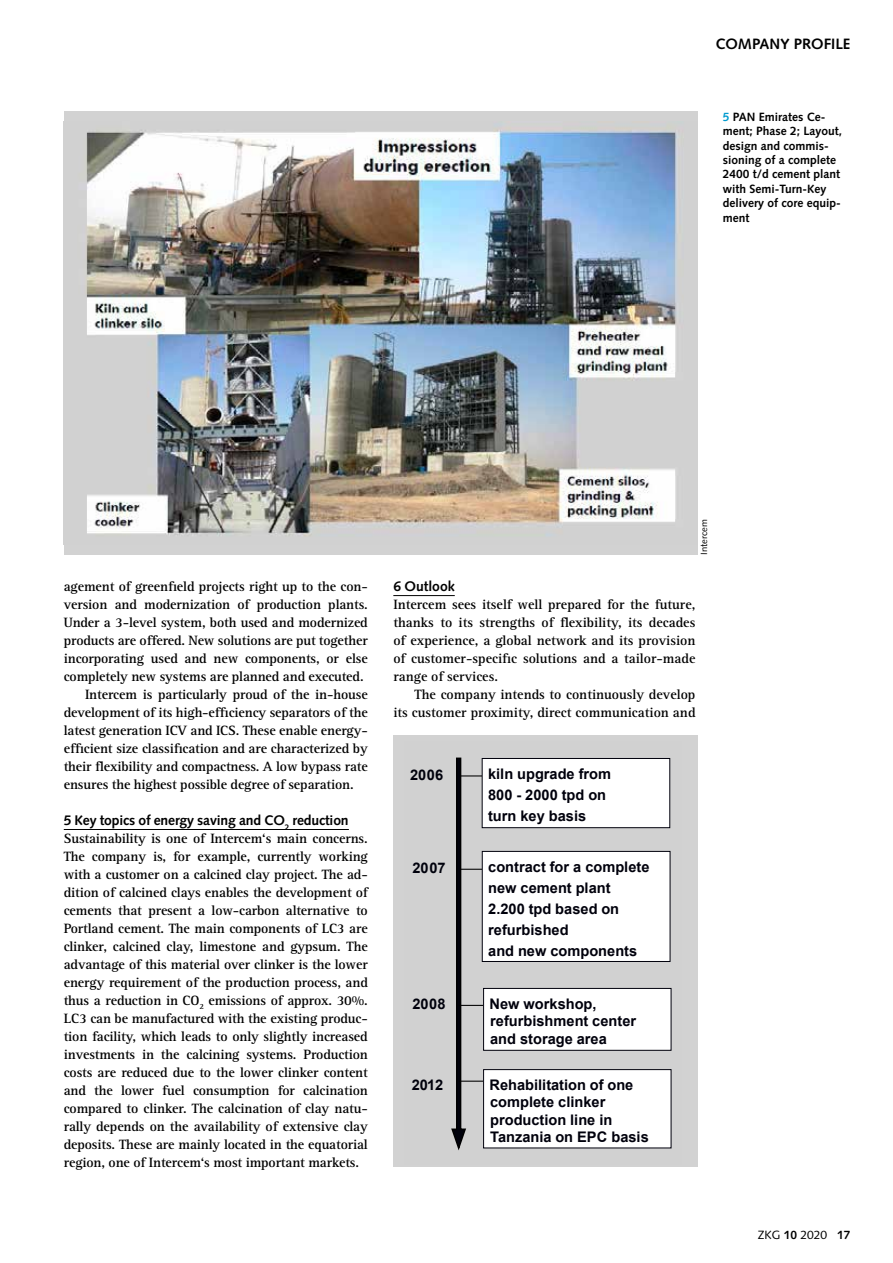
<style>
.page{position:relative;width:893px;height:1263px;background:#fff}
.page>*{position:absolute;margin:0;border:0;box-sizing:border-box;transform-origin:0 0}
.t1{font:700 15px "Syntax LT Std";color:#000}
.t2{font:700 14.55px/21px "Arial";color:#00010c}
.t3{font:700 13.95px/18px "Rotis Serif Std";letter-spacing:-.01em;color:#000;text-align:justify}
.t4{font:700 13.95px "Syntax LT Std";letter-spacing:-.01em;color:#000}
.t5{font:700 12px/14.4px "Syntax LT Std";color:#000}
.t6{font:12px "Syntax LT Std";color:#000}
.t7{font:9px "Syntax LT Std";color:#000;scale:1.05 1}
.s1{color:#009bcf}
.s2{font-weight:700}
</style>
<div class="page">
<hr style="left:64px;top:829px;width:285px;height:1px;background:#000">
<div style="left:393px;top:735px;width:304px;height:432px;background:#d2d2d2"></div>
<div style="left:482px;top:758px;width:188px;height:70px;background:#fff"></div>
<div style="left:482px;top:758px;width:188px;height:70px;border:1px solid #00010c"></div>
<div style="left:482px;top:851px;width:188px;height:110px;background:#fff"></div>
<div style="left:482px;top:851px;width:188px;height:111px;border:1px solid #00010c"></div>
<div style="left:484px;top:988px;width:187px;height:62px;background:#fff"></div>
<div style="left:483px;top:988px;width:188px;height:62px;border:1px solid #00010c"></div>
<svg style="left:451px;top:757px;width:33px;height:394px"></svg>
<div style="left:484px;top:1069px;width:187px;height:79px;background:#fff"></div>
<div style="left:483px;top:1069px;width:188px;height:79px;border:1px solid #00010c"></div>
<div style="left:64px;top:112px;width:633px;height:443px;background:#d2d2d2"></div>
<img style="left:86px;top:126px;width:592px;height:410px">
<hr style="left:393px;top:595px;width:62px;height:1px;background:#000">
<p class="t1" style="left:715px;top:35px;width:136px">COMPANY PROFILE</p>
<p class="t5" style="left:723px;top:110px;width:121px"><span class="s1">5</span> PAN Emirates Ce&shy;ment; Phase 2; Layout, design and commis&shy;sioning of a complete<br>2400 t/d cement plant with Semi-Turn-Key delivery of core equip&shy;ment</p>
<p class="t3" style="left:64px;top:577px;width:306px">agement of greenfield projects right up to the con-</p>
<p class="t3" style="left:64px;top:595px;width:306px">version and modernization of production plants.</p>
<p class="t3" style="left:64px;top:613px;width:306px">Under a 3-level system, both used and modernized</p>
<p class="t3" style="left:64px;top:631px;width:306px">products are offered. New solutions are put together</p>
<p class="t3" style="left:64px;top:649px;width:306px">incorporating used and new components, or else</p>
<p class="t3" style="left:64px;top:667px;width:301px">completely new systems are planned and executed.</p>
<p class="t3" style="left:85px;top:685px;width:284px">Intercem is particularly proud of the in-house</p>
<p class="t3" style="left:64px;top:703px;width:306px">development of its high-efficiency separators of the</p>
<p class="t3" style="left:64px;top:721px;width:305px">latest generation ICV and ICS. These enable energy-</p>
<p class="t3" style="left:64px;top:739px;width:305px">efficient size classification and are characterized by</p>
<p class="t3" style="left:64px;top:757px;width:306px">their flexibility and compactness. A low bypass rate</p>
<p class="t3" style="left:64px;top:775px;width:291px">ensures the highest possible degree of separation.</p>
<p class="t4" style="left:64px;top:812px;width:286px">5 Key topics of energy saving and CO<sub>2</sub> reduction</p>
<p class="t3" style="left:64px;top:829px;width:306px">Sustainability is one of Intercem‘s main concerns.<br>The company is, for example, currently working with a customer on a calcined clay project. The ad&shy;dition of calcined clays enables the development of cements that present a low-carbon alternative to Portland cement. The main components of LC3 are clinker, calcined clay, limestone and gypsum. The advantage of this material over clinker is the lower energy requirement of the production process, and thus a reduction in CO<sub>2</sub> emissions of approx. 30%.<br>LC3 can be manufactured with the existing produc&shy;tion facility, which leads to only slightly increased investments in the calcining systems. Production costs are reduced due to the lower clinker content and the lower fuel consumption for calcination compared to clinker. The calcination of clay natu&shy;rally depends on the availability of extensive clay deposits. These are mainly located in the equatorial region, one of Intercem‘s most important markets.</p>
<p class="t7" style="left:699px;top:555px;width:35px;rotate:-90deg">Intercem</p>
<p class="t4" style="left:393px;top:578px;width:63px">6 Outlook</p>
<p class="t3" style="left:393px;top:595px;width:304px">Intercem sees itself well prepared for the future, thanks to its strengths of flexibility, its decades of experience, a global network and its provision of customer-specific solutions and a tailor-made range of services.</p>
<p class="t3" style="left:393px;top:685px;width:304px;text-align:right">The company intends to continuously develop<br>its customer proximity, direct communication and</p>
<p class="t2" style="left:410px;top:764px;width:35px">2006</p>
<p class="t2" style="left:412px;top:857px;width:35px">2007</p>
<p class="t2" style="left:488px;top:763px;width:125px">kiln upgrade from<br>800 - 2000 tpd on turn key basis</p>
<p class="t2" style="left:488px;top:856px;width:163px">contract for a complete new cement plant<br>2.200 tpd based on refurbished<br>and new components</p>
<p class="t2" style="left:412px;top:994px;width:35px">2008</p>
<p class="t2" style="left:489px;top:995px;width:148px;line-height:17.5px">New workshop, refurbishment center and storage area</p>
<p class="t2" style="left:412px;top:1074px;width:33px">2012</p>
<p class="t2" style="left:489px;top:1076px;width:161px;line-height:17.5px">Rehabilitation of one complete clinker production line in<br>Tanzania on EPC basis</p>
<p class="t6" style="left:758px;top:1227px;width:94px">ZKG <span class="s2">10</span> 2020 <span class="s2">17</span></p>
</div>
